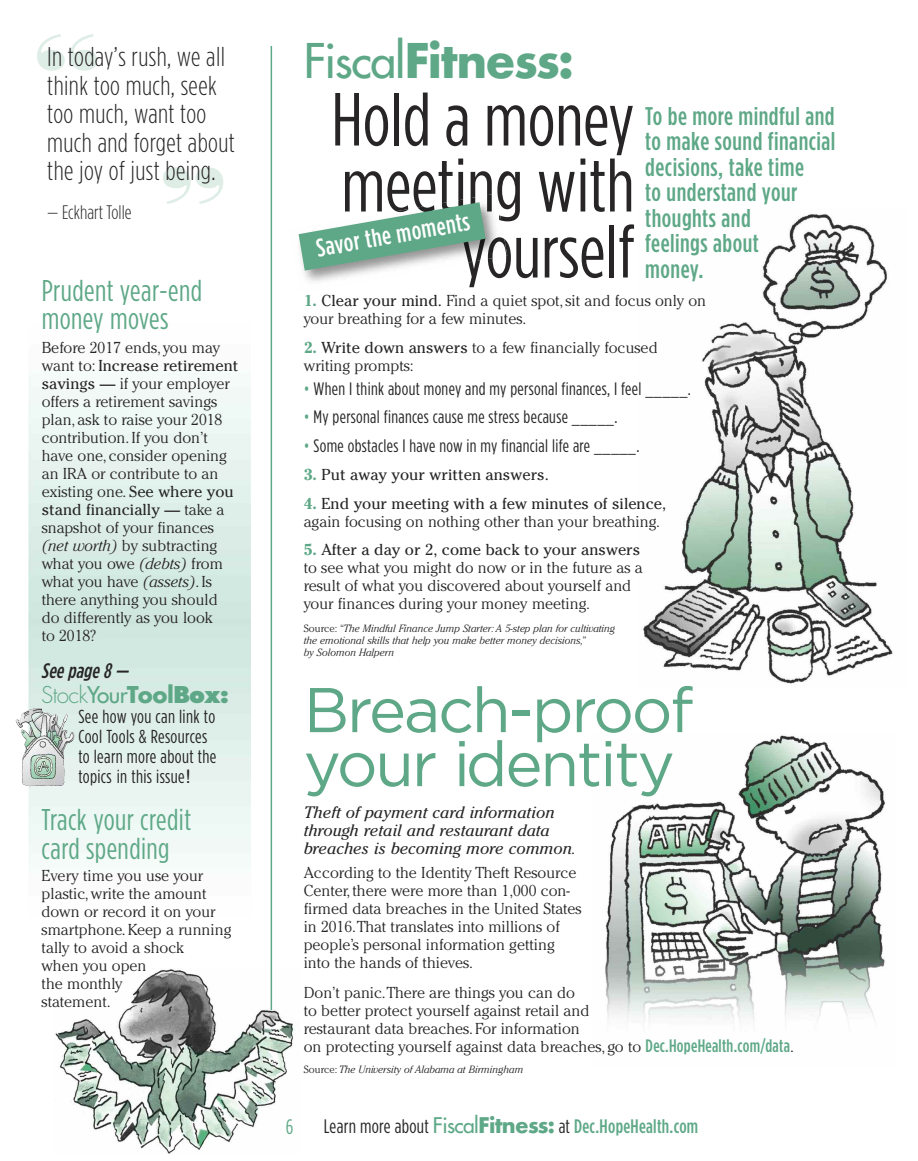
<style>
.page{position:relative;width:918px;height:1161px;background:#fff}
.page>*{position:absolute;margin:0;border:0;box-sizing:border-box;transform-origin:0 0}
.t1{font:90px "Bodoni Poster";color:#dfede7}
.t2{font:75px/66px "Gotham Condensed";color:#272526;text-align:right}
.t3{font:63px/54px "Gotham";letter-spacing:-.035em;color:#5ea887}
.t4{font:700 46.5px "Futura";letter-spacing:-.035em;color:#5ea887}
.t5{font:30px/28.5px "Gotham Condensed";letter-spacing:.015em;color:#5ea887}
.t6{font:300 27px/28.5px "Gotham Condensed";letter-spacing:.015em;color:#272526}
.t7{font:500 25.5px/25.5px "Gotham Condensed";letter-spacing:.02em;color:#5ea887}
.t8{font:500 25.5px "Gotham Condensed";color:#fff}
.t9{font:300 22.5px "Futura";letter-spacing:-.03em;color:#5ea887}
.t10{font:italic 500 21px "Gotham Condensed";color:#272526}
.t11{font:21px "Gotham Condensed";color:#5ea887}
.t12{font:500 19.5px "Gotham Condensed";letter-spacing:.015em;color:#5ea887}
.t13{font:300 19.5px "Gotham Condensed";color:#272526}
.t14{font:18.75px/20.2px "Gotham Condensed";letter-spacing:.02em;color:#272526}
.t15{font:18px "Gotham Condensed";letter-spacing:.02em;color:#272526}
.t16{font:italic 16.5px/18px "Cheltenham";color:#272526}
.t17{font:300 15.75px/18px "Cheltenham";color:#272526}
.t18{font:15.75px "Cheltenham";color:#272526}
.t19{font:italic 300 10.5px/12px "Cheltenham";color:#272526}
.s1{font-weight:400}
.s2{font-style:italic}
.s3{font-family:"Helvetica"}
.s4{font-weight:700}
.s5{font-weight:800}
.s6{font-weight:700;color:#5ea887}
.s7{color:#5ea887}
.s8{font-style:normal}
.s9{font-family:"Gotham Condensed";font-weight:500;font-size:18px;color:#5ea887}
.s10{font-weight:400;color:#272526}
.s11{font-family:"Futura";font-weight:400;font-size:21px}
.s12{font-family:"Futura";font-weight:700;font-size:21px}
</style>
<div class="page">
<img style="left:605px;top:735px;width:281px;height:287px">
<img style="left:643px;top:214px;width:250px;height:470px">
<img style="left:55px;top:968px;width:240px;height:185px">
<hr style="left:271px;top:46px;width:1px;height:964px;background:#5ea887">
<img style="left:298px;top:220px;width:204px;height:62px">
<img style="left:458px;top:194px;width:43px;height:27px">
<img style="left:486px;top:237px;width:21px;height:26px">
<svg style="left:299px;top:202px;width:187px;height:69px"></svg>
<img style="left:16px;top:708px;width:58px;height:78px">
<h1 class="t1" style="left:35px;top:14px;width:66px">“</h1>
<h3 class="t6" style="left:47px;top:44px;width:189px">In today’s rush, we all think too much, seek too much, want too much and forget about the joy of just being.</h3>
<p class="t13" style="left:47px;top:205px;width:86px">— Eckhart Tolle</p>
<h1 class="t1" style="left:161px;top:147px;width:66px">”</h1>
<h3 class="t5" style="left:42px;top:278px;width:162px">Prudent year-end money moves</h3>
<p class="t17" style="left:42px;top:340px;width:198px">Before 2017 ends, you may want to: <span class="s1">Increase retirement savings —</span> if your employer offers a retirement savings plan, ask to raise your 2018 contribution.If you don’t have one, consider opening an IRA or contribute to an existing one. <span class="s1">See where you stand financially —</span> take a snapshot of your finances <span class="s2">(net worth)</span> by subtracting what you owe <span class="s2">(debts)</span> from what you have <span class="s2">(assets)</span>.Is there anything you should do differently as you look<br>to 2018?</p>
<h3 class="t10" style="left:41px;top:664px;width:92px">See page 8 —</h3>
<p class="t14" style="left:78px;top:707px;width:140px">See how you can link to<br>Cool Tools &amp; Resources to learn more about the topics in this issue<span class="s3">!</span></p>
<h3 class="t9" style="left:41px;top:685px;width:189px">Stock<span class="s1">Your</span><span class="s4">Tool</span><span class="s5">Box:</span></h3>
<h3 class="t5" style="left:42px;top:807px;width:151px">Track your credit card spending</h3>
<p class="t17" style="left:42px;top:868px;width:191px">Every time you use your plastic,write the amount down or record it on your smartphone.Keep a running tally to avoid a shock<br>when you open<br>the monthly<br>statement.</p>
<h3 class="t4" style="left:304px;top:27px;width:272px"><span class="s1">Fiscal</span>Fitness:</h3>
<h2 class="t2" style="left:331px;top:91px;width:305px">Hold a money meeting with yourself</h2>
<h3 class="t8" style="left:315px;top:239px;width:157px;rotate:-10deg">Savor the moments</h3>
<h3 class="t7" style="left:645px;top:105px;width:192px">To be more mindful and to make sound financial decisions, take time<br>to understand your thoughts and<br>feelings about<br>money.</h3>
<p class="t17" style="left:304px;top:293px;width:404px"><span class="s6">1.</span> <span class="s1">Clear your mind.</span> Find a quiet spot,sit and focus only on your breathing for a few minutes.</p>
<p class="t17" style="left:304px;top:340px;width:355px"><span class="s6">2.</span> <span class="s1">Write down answers</span> to a few financially focused writing prompts:</p>
<p class="t15" style="left:304px;top:382px;width:389px"><span class="s7">•</span> When I think about money and my personal finances, I feel _____.</p>
<p class="t15" style="left:304px;top:411px;width:315px"><span class="s7">•</span> My personal finances cause me stress because _____.</p>
<p class="t15" style="left:304px;top:439px;width:337px"><span class="s7">•</span> Some obstacles I have now in my financial life are _____.</p>
<p class="t18" style="left:304px;top:466px;width:247px"><span class="s6">3.</span> Put away your written answers.</p>
<p class="t17" style="left:304px;top:496px;width:364px"><span class="s6">4.</span> <span class="s1">End your meeting with a few minutes of silence, </span>again focusing on nothing other than your breathing.</p>
<p class="t17" style="left:304px;top:542px;width:341px"><span class="s6">5.</span> <span class="s1">After a day or 2, come back to your answers </span>to see what you might do now or in the future as a result of what you discovered about yourself and your finances during your money meeting.</p>
<p class="t19" style="left:304px;top:623px;width:313px"><span class="s8">Source:</span> “The Mindful Finance Jump Starter:A 5-step plan for cultivating the emotional skills that help you make better money decisions,”<br>by Solomon Halpern</p>
<h3 class="t3" style="left:304px;top:688px;width:391px">Breach-proof your identity</h3>
<p class="t16" style="left:304px;top:805px;width:274px">Theft of payment card information through retail and restaurant data breaches is becoming more common.</p>
<p class="t17" style="left:304px;top:865px;width:279px">According to the Identity Theft Resource Center,there were more than 1,000 con&shy;firmed data breaches in the United States in 2016.That translates into millions of people’s personal information getting into the hands of thieves.</p>
<p class="t17" style="left:304px;top:985px;width:492px">Don’t panic.There are things you can do<br>to better protect yourself against retail and<br>restaurant data breaches. For information<br>on protecting yourself against data breaches, go to <span class="s9">Dec.HopeHealth.com/data</span>.</p>
<p class="t19" style="left:304px;top:1064px;width:221px"><span class="s8">Source:</span> The University of Alabama at Birmingham</p>
<h3 class="t11" style="left:286px;top:1119px;width:9px">6</h3>
<p class="t12" style="left:324px;top:1120px;width:376px"><span class="s10">Learn more about</span> <span class="s11">Fiscal</span><span class="s12">Fitness:</span> <span class="s10">at</span> Dec.HopeHealth.com</p>
</div>
